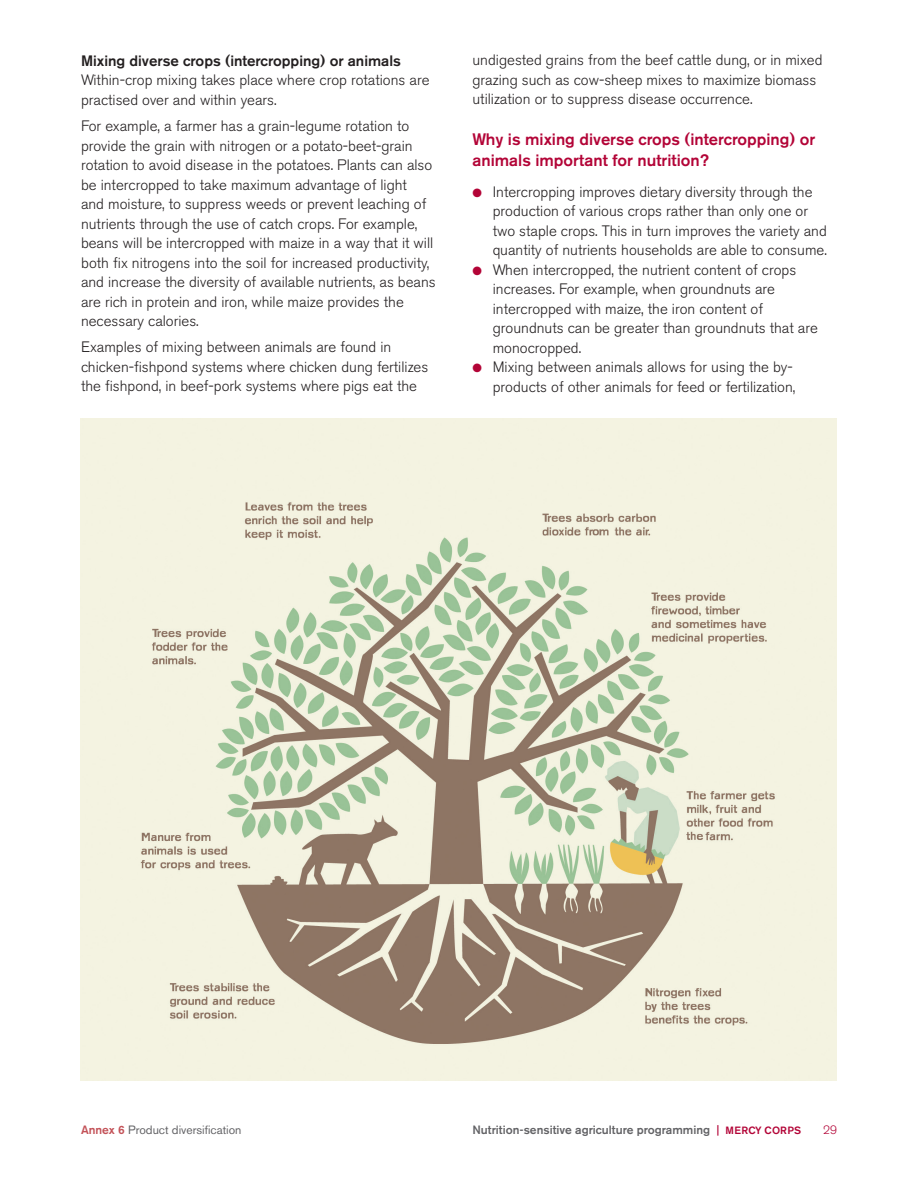
<style>
.page{position:relative;width:918px;height:1188px;background:#fff}
.page>*{position:absolute;margin:0;border:0;box-sizing:border-box;transform-origin:0 0}
.MC-h3{font:500 16.5px/21px "Akzidenz Grotesk BE";color:#b30437}
.Annex-basic{font:300 15px/19.5px "Akzidenz Grotesk BE";color:#231f20}
.Annex-basic-emphasis{font:300 15px/19.5px "Akzidenz Grotesk BE";color:#231f20}
.t1{font:500 12px "Akzidenz Grotesk BE";color:#636366}
.t2{font:12px "Akzidenz Grotesk BE";color:#636366}
.t3{font:300 12px "Akzidenz Grotesk BE";color:#b30437}
.s1{font-weight:500}
.s2{color:#b30437}
.s3{font-weight:500;color:#c35258}
.s4{font-size:10.5px;color:#b30437}
</style>
<div class="page">
<img style="left:81px;top:419px;width:756px;height:661px">
<p class="Annex-basic-emphasis" style="left:81px;top:51px;width:350px"><span class="s1">Mixing diverse crops (intercropping) or animals<br></span>Within-crop mixing takes place where crop rotations are practised over and within years.</p>
<p class="Annex-basic" style="left:81px;top:117px;width:356px">For example, a farmer has a grain-legume rotation to provide the grain with nitrogen or a potato-beet-grain rotation to avoid disease in the potatoes. Plants can also be intercropped to take maximum advantage of light<br>and moisture, to suppress weeds or prevent leaching of nutrients through the use of catch crops. For example, beans will be intercropped with maize in a way that it will both fix nitrogens into the soil for increased productivity, and increase the diversity of available nutrients, as beans are rich in protein and iron, while maize provides the necessary calories.</p>
<p class="Annex-basic" style="left:81px;top:338px;width:349px">Examples of mixing between animals are found in chicken-fishpond systems where chicken dung fertilizes the fishpond, in beef-pork systems where pigs eat the</p>
<p class="Annex-basic" style="left:472px;top:51px;width:352px">undigested grains from the beef cattle dung, or in mixed grazing such as cow-sheep mixes to maximize biomass utilization or to suppress disease occurrence.</p>
<p class="MC-h3" style="left:472px;top:129px;width:344px">Why is mixing diverse crops (intercropping) or animals important for nutrition?</p>
<p class="Annex-basic" style="left:493px;top:182px;width:336px;text-indent:-20px"><span class="s2">●</span> Intercropping improves dietary diversity through the production of various crops rather than only one or two staple crops. This in turn improves the variety and quantity of nutrients households are able to consume.</p>
<p class="Annex-basic" style="left:493px;top:260px;width:327px;text-indent:-20px"><span class="s2">●</span> When intercropped, the nutrient content of crops increases. For example, when groundnuts are intercropped with maize, the iron content of groundnuts can be greater than groundnuts that are monocropped.</p>
<p class="Annex-basic" style="left:472px;top:358px;width:324px;text-align:right"><span class="s2">●</span> Mixing between animals allows for using the by&shy;products of other animals for feed or fertilization,</p>
<p class="t2" style="left:81px;top:1123px;width:162px"><span class="s3">Annex 6</span> Product diversification</p>
<p class="t1" style="left:472px;top:1122px;width:330px">Nutrition-sensitive agriculture programming <span class="s4">| MERCY CORPS</span></p>
<p class="t3" style="left:823px;top:1123px;width:15px">29</p>
</div>
